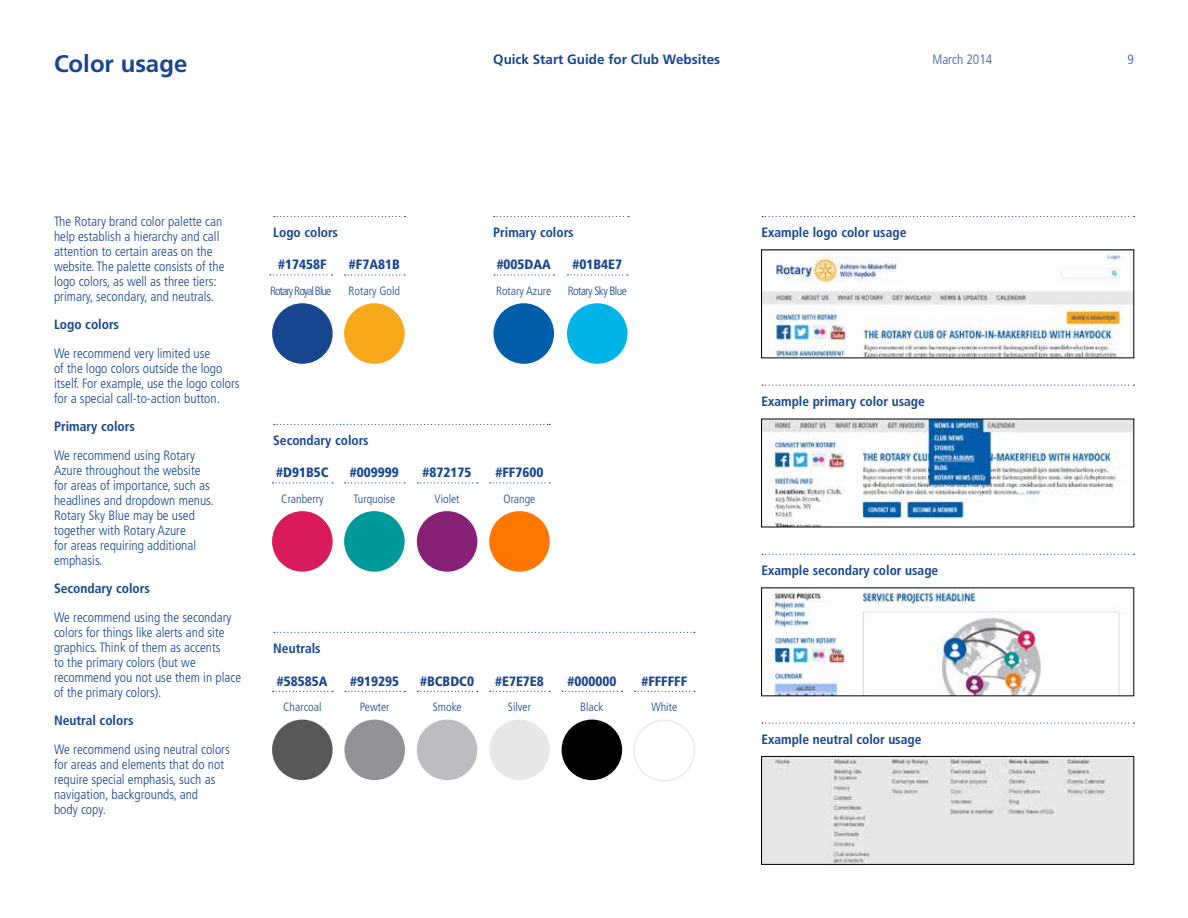
<style>
.page{position:relative;width:1188px;height:918px;background:#fff}
.page>*{position:absolute;margin:0;border:0;box-sizing:border-box;transform-origin:0 0}
.t1{font:700 24px "Frutiger LT Std";color:#17458f}
.t2{font:300 condensed 13.5px/15px "Frutiger LT Std";color:#17458f}
.t3{font:700 condensed 13.5px "Frutiger LT Std";color:#17458f}
.t4{font:900 condensed 13.5px "Frutiger LT Std";color:#17458f}
.t5{font:700 13.5px "Frutiger LT Std";color:#17458f}
.t6{font:300 condensed 13.5px "Frutiger LT Std";color:#3155a4}
.t7{font:300 condensed 12px "Frutiger LT Std";color:#17458f}
.t8{font:300 condensed 12px "Frutiger LT Std";letter-spacing:-.08em;color:#17458f}
.t9{font:300 condensed 12px "Frutiger LT Std";letter-spacing:-.05em;color:#17458f}
</style>
<div class="page">
<svg style="left:274px;top:424px;width:276px;height:1px"></svg>
<div style="left:272px;top:511px;width:61px;height:61px;background:#d91b5c;border-radius:50%"></div>
<svg style="left:273px;top:482px;width:60px;height:1px"></svg>
<div style="left:344px;top:511px;width:61px;height:61px;background:#099;border-radius:50%"></div>
<svg style="left:345px;top:482px;width:60px;height:1px"></svg>
<div style="left:417px;top:511px;width:60px;height:61px;background:#872175;border-radius:50%"></div>
<svg style="left:417px;top:482px;width:61px;height:1px"></svg>
<div style="left:489px;top:511px;width:61px;height:61px;background:#ff7600;border-radius:50%"></div>
<svg style="left:490px;top:482px;width:60px;height:1px"></svg>
<svg style="left:274px;top:216px;width:131px;height:1px"></svg>
<div style="left:272px;top:303px;width:61px;height:61px;background:#17458f;border-radius:50%"></div>
<svg style="left:270px;top:274px;width:62px;height:1px"></svg>
<div style="left:344px;top:303px;width:61px;height:61px;background:#f7a81b;border-radius:50%"></div>
<svg style="left:345px;top:274px;width:60px;height:2px"></svg>
<svg style="left:494px;top:216px;width:135px;height:1px"></svg>
<div style="left:493px;top:303px;width:61px;height:61px;background:#005daa;border-radius:50%"></div>
<svg style="left:494px;top:274px;width:60px;height:2px"></svg>
<div style="left:567px;top:303px;width:61px;height:61px;background:#01b4e7;border-radius:50%"></div>
<svg style="left:568px;top:274px;width:60px;height:2px"></svg>
<svg style="left:274px;top:632px;width:421px;height:1px"></svg>
<div style="left:272px;top:720px;width:61px;height:60px;background:#58585a;border-radius:50%"></div>
<svg style="left:273px;top:691px;width:60px;height:1px"></svg>
<div style="left:344px;top:720px;width:61px;height:60px;background:#919295;border-radius:50%"></div>
<svg style="left:345px;top:691px;width:60px;height:1px"></svg>
<div style="left:417px;top:720px;width:60px;height:60px;background:#bcbdc0;border-radius:50%"></div>
<svg style="left:417px;top:691px;width:61px;height:1px"></svg>
<div style="left:489px;top:720px;width:61px;height:60px;background:#e7e7e8;border-radius:50%"></div>
<svg style="left:490px;top:691px;width:60px;height:1px"></svg>
<div style="left:562px;top:720px;width:60px;height:60px;background:#000;border-radius:50%"></div>
<svg style="left:562px;top:691px;width:61px;height:1px"></svg>
<div style="left:633px;top:720px;width:62px;height:61px;border:1px solid #e7e7e8;border-radius:50%"></div>
<svg style="left:635px;top:691px;width:60px;height:1px"></svg>
<svg style="left:762px;top:216px;width:372px;height:1px"></svg>
<img style="left:763px;top:252px;width:369px;height:104px">
<svg style="left:762px;top:385px;width:372px;height:1px"></svg>
<img style="left:763px;top:421px;width:369px;height:104px">
<svg style="left:762px;top:554px;width:372px;height:1px"></svg>
<img style="left:763px;top:590px;width:357px;height:104px">
<svg style="left:762px;top:723px;width:372px;height:1px"></svg>
<img style="left:763px;top:758px;width:369px;height:105px">
<div style="left:761px;top:756px;width:373px;height:109px;border:1px solid #000"></div>
<h1 class="t1" style="left:54px;top:50px;width:135px">Color usage</h1>
<p class="t5" style="left:493px;top:52px;width:229px">Quick Start Guide for Club Websites</p>
<p class="t6" style="left:932px;top:52px;width:61px">March 2014</p>
<p class="t6" style="left:1128px;top:52px;width:8px">9</p>
<p class="t2" style="left:54px;top:214px;width:172px">The Rotary brand color palette can help establish a hierarchy and call attention to certain areas on the website. The palette consists of the logo colors, as well as three tiers: primary, secondary, and neutrals.</p>
<p class="t3" style="left:54px;top:316px;width:67px">Logo colors</p>
<p class="t2" style="left:54px;top:346px;width:187px">We recommend very limited use<br>of the logo colors outside the logo itself. For example, use the logo colors for a special call-to-action button.</p>
<p class="t3" style="left:54px;top:418px;width:82px">Primary colors</p>
<p class="t2" style="left:54px;top:448px;width:161px">We recommend using Rotary<br>Azure throughout the website for areas of importance, such as headlines and dropdown menus.<br>Rotary Sky Blue may be used together with Rotary Azure<br>for areas requiring additional emphasis.</p>
<p class="t3" style="left:54px;top:580px;width:97px">Secondary colors</p>
<p class="t2" style="left:54px;top:610px;width:189px">We recommend using the secondary colors for things like alerts and site graphics. Think of them as accents<br>to the primary colors (but we recommend you not use them in place of the primary colors).</p>
<p class="t3" style="left:54px;top:712px;width:81px">Neutral colors</p>
<p class="t2" style="left:54px;top:742px;width:177px">We recommend using neutral colors for areas and elements that do not require special emphasis, such as navigation, backgrounds, and<br>body copy.</p>
<p class="t3" style="left:273px;top:225px;width:66px">Logo colors</p>
<p class="t3" style="left:493px;top:225px;width:82px">Primary colors</p>
<p class="t4" style="left:278px;top:257px;width:50px">#17458F</p>
<p class="t4" style="left:349px;top:257px;width:52px">#F7A81B</p>
<p class="t4" style="left:497px;top:257px;width:56px">#005DAA</p>
<p class="t4" style="left:572px;top:257px;width:51px">#01B4E7</p>
<p class="t8" style="left:270px;top:284px;width:63px">Rotary Royal Blue</p>
<p class="t7" style="left:349px;top:284px;width:53px">Rotary Gold</p>
<p class="t7" style="left:496px;top:284px;width:57px">Rotary Azure</p>
<p class="t9" style="left:568px;top:284px;width:61px">Rotary Sky Blue</p>
<p class="t3" style="left:273px;top:433px;width:97px">Secondary colors</p>
<p class="t4" style="left:276px;top:464px;width:54px">#D91B5C</p>
<p class="t4" style="left:350px;top:464px;width:50px">#009999</p>
<p class="t4" style="left:423px;top:464px;width:50px">#872175</p>
<p class="t4" style="left:496px;top:464px;width:49px">#FF7600</p>
<p class="t7" style="left:281px;top:492px;width:44px">Cranberry</p>
<p class="t7" style="left:354px;top:492px;width:43px">Turquoise</p>
<p class="t7" style="left:435px;top:492px;width:27px">Violet</p>
<p class="t7" style="left:504px;top:492px;width:33px">Orange</p>
<p class="t3" style="left:273px;top:641px;width:49px">Neutrals</p>
<p class="t4" style="left:277px;top:673px;width:52px">#58585A</p>
<p class="t7" style="left:283px;top:700px;width:40px">Charcoal</p>
<p class="t4" style="left:350px;top:673px;width:50px">#919295</p>
<p class="t7" style="left:360px;top:700px;width:31px">Pewter</p>
<p class="t4" style="left:420px;top:673px;width:55px">#BCBDC0</p>
<p class="t7" style="left:433px;top:700px;width:30px">Smoke</p>
<p class="t4" style="left:495px;top:673px;width:50px">#E7E7E8</p>
<p class="t4" style="left:567px;top:673px;width:50px">#000000</p>
<p class="t7" style="left:580px;top:700px;width:25px">Black</p>
<p class="t7" style="left:508px;top:700px;width:25px">Silver</p>
<p class="t4" style="left:641px;top:673px;width:47px">#FFFFFF</p>
<p class="t7" style="left:651px;top:700px;width:27px">White</p>
<p class="t3" style="left:762px;top:225px;width:146px">Example logo color usage</p>
<p class="t3" style="left:762px;top:393px;width:165px">Example primary color usage</p>
<p class="t3" style="left:762px;top:562px;width:178px">Example secondary color usage</p>
<p class="t3" style="left:762px;top:731px;width:161px">Example neutral color usage</p>
</div>
